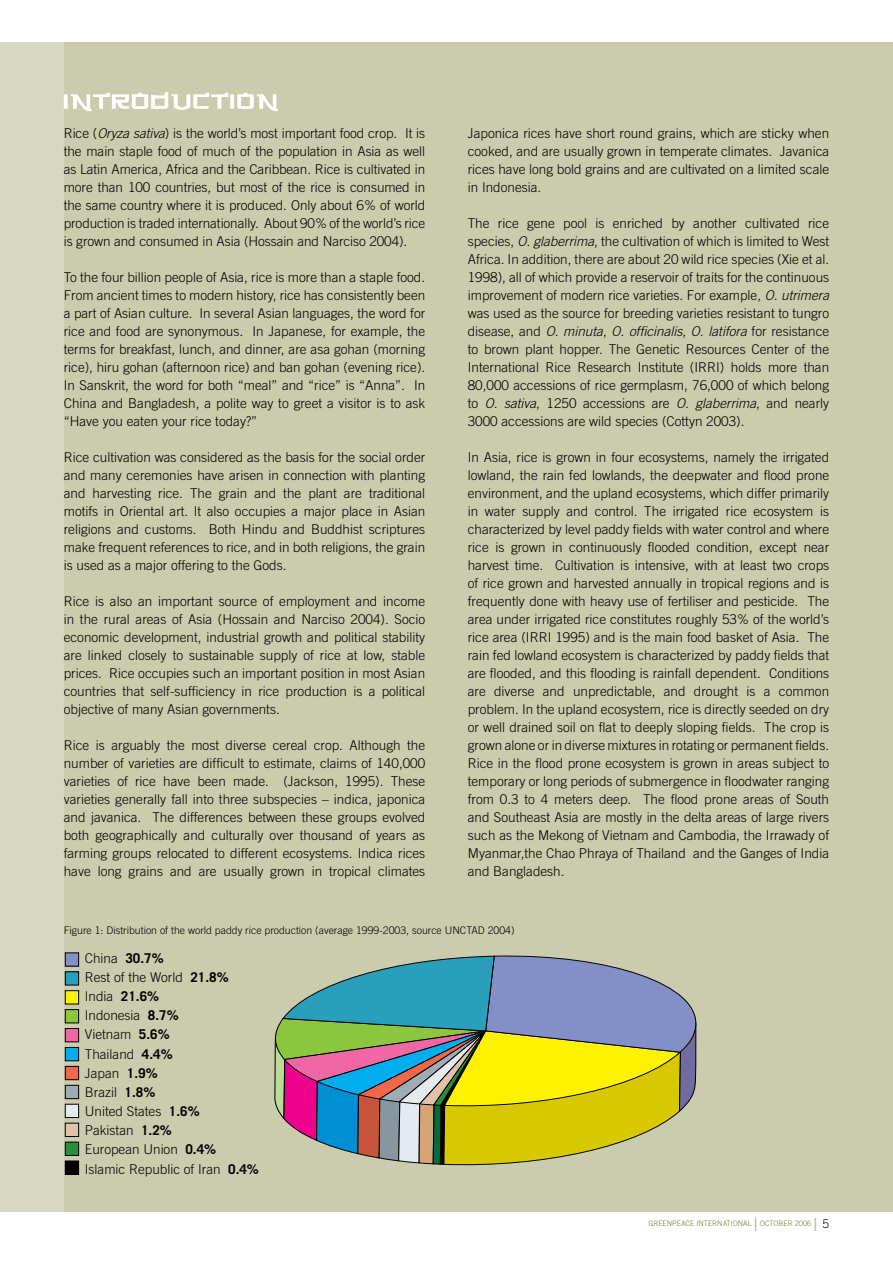
<style>
.page{position:relative;width:893px;height:1263px;background:#fff}
.page>*{position:absolute;margin:0;border:0;box-sizing:border-box;transform-origin:0 0}
.t1{font:300 18px "Trade Gothic";color:#adb283}
.t2{font:300 13.5px/18px "Trade Gothic";color:#000;text-align:justify}
.t3{font:300 10.5px "Trade Gothic";color:#000}
.t4{font:300 9.9px/14.1px "Trade Gothic";color:#000;scale:1.06 1}
.t5{font:300 7.5px "Trade Gothic";color:#71802e}
.s1{font-style:italic}
.s2{font-weight:700}
</style>
<div class="page">
<div style="left:0;top:43px;width:893px;height:1169px;background:#caccad"></div>
<div style="left:65px;top:953px;width:14px;height:13px;background:#8390c8"></div>
<div style="left:65px;top:952px;width:14px;height:14px;border:1px solid #000"></div>
<div style="left:65px;top:972px;width:14px;height:13px;background:#2a9fbc"></div>
<div style="left:65px;top:971px;width:14px;height:14px;border:1px solid #000"></div>
<div style="left:65px;top:1161px;width:14px;height:13px;background:#000"></div>
<div style="left:65px;top:1160px;width:14px;height:15px;border:1px solid #000"></div>
<div style="left:65px;top:1142px;width:14px;height:13px;background:#28903a"></div>
<div style="left:65px;top:1142px;width:14px;height:14px;border:1px solid #000"></div>
<div style="left:65px;top:1123px;width:14px;height:13px;background:#e3c3a8"></div>
<div style="left:65px;top:1123px;width:14px;height:14px;border:1px solid #000"></div>
<div style="left:65px;top:1104px;width:14px;height:13px;background:#e5eaee"></div>
<div style="left:65px;top:1104px;width:14px;height:14px;border:1px solid #000"></div>
<div style="left:65px;top:1085px;width:14px;height:13px;background:#9eacb5"></div>
<div style="left:65px;top:1085px;width:14px;height:14px;border:1px solid #000"></div>
<div style="left:65px;top:1066px;width:14px;height:14px;background:#f26649"></div>
<div style="left:65px;top:1066px;width:14px;height:14px;border:1px solid #000"></div>
<div style="left:65px;top:1047px;width:14px;height:14px;background:#00adef"></div>
<div style="left:65px;top:1047px;width:14px;height:14px;border:1px solid #000"></div>
<div style="left:65px;top:1028px;width:14px;height:14px;background:#f067a6"></div>
<div style="left:65px;top:1028px;width:14px;height:14px;border:1px solid #000"></div>
<div style="left:65px;top:1009px;width:14px;height:14px;background:#8cc63f"></div>
<div style="left:65px;top:1009px;width:14px;height:14px;border:1px solid #000"></div>
<div style="left:65px;top:991px;width:14px;height:13px;background:#fff200"></div>
<div style="left:65px;top:990px;width:14px;height:14px;border:1px solid #000"></div>
<div style="left:0;top:43px;width:64px;height:1169px;background:#d7d8c1"></div>
<svg style="left:274px;top:955px;width:423px;height:211px"></svg>
<svg style="left:64px;top:92px;width:214px;height:19px"></svg>
<p class="t2" style="left:64px;top:124px;width:363px">Rice (<span class="s1">Oryza sativa</span>) is the world’s most important food crop. It is the main staple food of much of the population in Asia as well as Latin America, Africa and the Caribbean. Rice is cultivated in more than 100 countries, but most of the rice is consumed in the same country where it is produced. Only about 6% of world production is traded internationally. About 90% of the world’s rice is grown and consumed in Asia (Hossain and Narciso 2004).</p>
<p class="t2" style="left:64px;top:268px;width:363px;text-align:left">To the four billion people of Asia, rice is more than a staple food.<br>From ancient times to modern history, rice has consistently been a part of Asian culture. In several Asian languages, the word for rice and food are synonymous. In Japanese, for example, the terms for breakfast, lunch, and dinner, are asa gohan (morning rice), hiru gohan (afternoon rice) and ban gohan (evening rice).<br>In Sanskrit, the word for both “meal” and “rice” is “Anna”. In China and Bangladesh, a polite way to greet a visitor is to ask “Have you eaten your rice today?”</p>
<p class="t2" style="left:64px;top:448px;width:363px">Rice cultivation was considered as the basis for the social order and many ceremonies have arisen in connection with planting and harvesting rice. The grain and the plant are traditional motifs in Oriental art. It also occupies a major place in Asian religions and customs. Both Hindu and Buddhist scriptures make frequent references to rice, and in both religions, the grain is used as a major offering to the Gods.</p>
<p class="t2" style="left:64px;top:592px;width:363px">Rice is also an important source of employment and income in the rural areas of Asia (Hossain and Narciso 2004). Socio economic development, industrial growth and political stability are linked closely to sustainable supply of rice at low, stable prices. Rice occupies such an important position in most Asian countries that self-sufficiency in rice production is a political objective of many Asian governments.</p>
<p class="t2" style="left:64px;top:736px;width:363px">Rice is arguably the most diverse cereal crop. Although the number of varieties are difficult to estimate, claims of 140,000 varieties of rice have been made.</p>
<p class="t2" style="left:64px;top:772px;width:363px;text-indent:220px">(Jackson, 1995). These varieties generally fall into three subspecies – indica, japonica and javanica. The differences between these groups evolved both geographically and culturally over thousand of years as farming groups relocated to different ecosystems. Indica rices have long grains and are usually grown in tropical climates</p>
<p class="t2" style="left:468px;top:124px;width:363px">Japonica rices have short round grains, which are sticky when cooked, and are usually grown in temperate climates. Javanica rices have long bold grains and are cultivated on a limited scale in Indonesia.</p>
<p class="t2" style="left:468px;top:214px;width:363px;text-align:left">The rice gene pool is enriched by another cultivated rice species, <span class="s1">O. glaberrima</span>, the cultivation of which is limited to West Africa. In addition, there are about 20 wild rice species (Xie et al.<br>1998), all of which provide a reservoir of traits for the continuous improvement of modern rice varieties. For example, <span class="s1">O. utrimera </span>was used as the source for breeding varieties resistant to tungro disease, and <span class="s1">O. minuta</span>, <span class="s1">O. officinalis</span>, <span class="s1">O. latifora</span> for resistance to brown plant hopper. The Genetic Resources Center of the International Rice Research Institute (IRRI) holds more than 80,000 accessions of rice germplasm, 76,000 of which belong to <span class="s1">O. sativa</span>, 1250 accessions are <span class="s1">O. glaberrima</span>, and nearly 3000 accessions are wild species (Cottyn 2003).</p>
<p class="t2" style="left:468px;top:448px;width:363px;text-align:left">In Asia, rice is grown in four ecosystems, namely the irrigated lowland, the rain fed lowlands, the deepwater and flood prone environment, and the upland ecosystems, which differ primarily in water supply and control. The irrigated rice ecosystem is characterized by level paddy fields with water control and where rice is grown in continuously flooded condition, except near harvest time. Cultivation is intensive, with at least two crops of rice grown and harvested annually in tropical regions and is frequently done with heavy use of fertiliser and pesticide. The area under irrigated rice constitutes roughly 53% of the world’s rice area (IRRI 1995) and is the main food basket of Asia. The rain fed lowland ecosystem is characterized by paddy fields that are flooded, and this flooding is rainfall dependent. Conditions are diverse and unpredictable, and drought is a common problem. In the upland ecosystem, rice is directly seeded on dry or well drained soil on flat to deeply sloping fields. The crop is grown alone or in diverse mixtures in rotating or permanent fields.<br>Rice in the flood prone ecosystem is grown in areas subject to temporary or long periods of submergence in floodwater ranging from 0.3 to 4 meters deep. The flood prone areas of South and Southeast Asia are mostly in the delta areas of large rivers such as the Mekong of Vietnam and Cambodia, the Irrawady of Myanmar,the Chao Phraya of Thailand and the Ganges of India and Bangladesh.</p>
<p class="t3" style="left:64px;top:924px;width:452px">Figure 1: Distribution of the world paddy rice production (average 1999-2003, source UNCTAD 2004)</p>
<p class="t2" style="left:85px;top:949px;width:80px">China <span class="s2">30.7%</span></p>
<p class="t4" style="left:120px;top:964px;width:59px">China <span class="s2">30.7%</span></p>
<p class="t2" style="left:85px;top:968px;width:145px">Rest of the World <span class="s2">21.8%</span></p>
<p class="t2" style="left:85px;top:987px;width:76px">India <span class="s2">21.6%</span></p>
<p class="t4" style="left:120px;top:992px;width:56px">India <span class="s2">21.6%</span></p>
<p class="t4" style="left:120px;top:1006px;width:70px">Indonesia <span class="s2">8.7%</span></p>
<p class="t2" style="left:85px;top:1006px;width:95px">Indonesia <span class="s2">8.7%</span></p>
<p class="t2" style="left:85px;top:1025px;width:86px">Vietnam <span class="s2">5.6%</span></p>
<p class="t2" style="left:85px;top:1045px;width:89px">Thailand <span class="s2">4.4%</span></p>
<p class="t4" style="left:120px;top:1049px;width:55px">Japan <span class="s2">1.9%</span></p>
<p class="t4" style="left:120px;top:1063px;width:53px">Brazil <span class="s2">1.8%</span></p>
<p class="t2" style="left:85px;top:1064px;width:74px">Japan <span class="s2">1.9%</span></p>
<p class="t2" style="left:85px;top:1083px;width:72px">Brazil <span class="s2">1.8%</span></p>
<p class="t4" style="left:120px;top:1091px;width:98px">Pakistan <span class="s2">1.2%<br></span>European Union <span class="s2">0.4%</span></p>
<p class="t2" style="left:85px;top:1102px;width:116px">United States <span class="s2">1.6%</span></p>
<p class="t2" style="left:85px;top:1121px;width:176px;line-height:19.2px;text-align:left">Pakistan <span class="s2">1.2%<br></span>European Union <span class="s2">0.4%<br></span>Islamic Republic of Iran <span class="s2">0.4%</span></p>
<p class="t5" style="left:648px;top:1219px;width:105px">GREENPEACE INTERNATIONAL</p>
<h1 class="t1" style="left:754px;top:1213px;width:5px">l</h1>
<p class="t5" style="left:760px;top:1219px;width:53px">OCTOBER 2006</p>
<h1 class="t1" style="left:813px;top:1213px;width:5px">l</h1>
</div>
